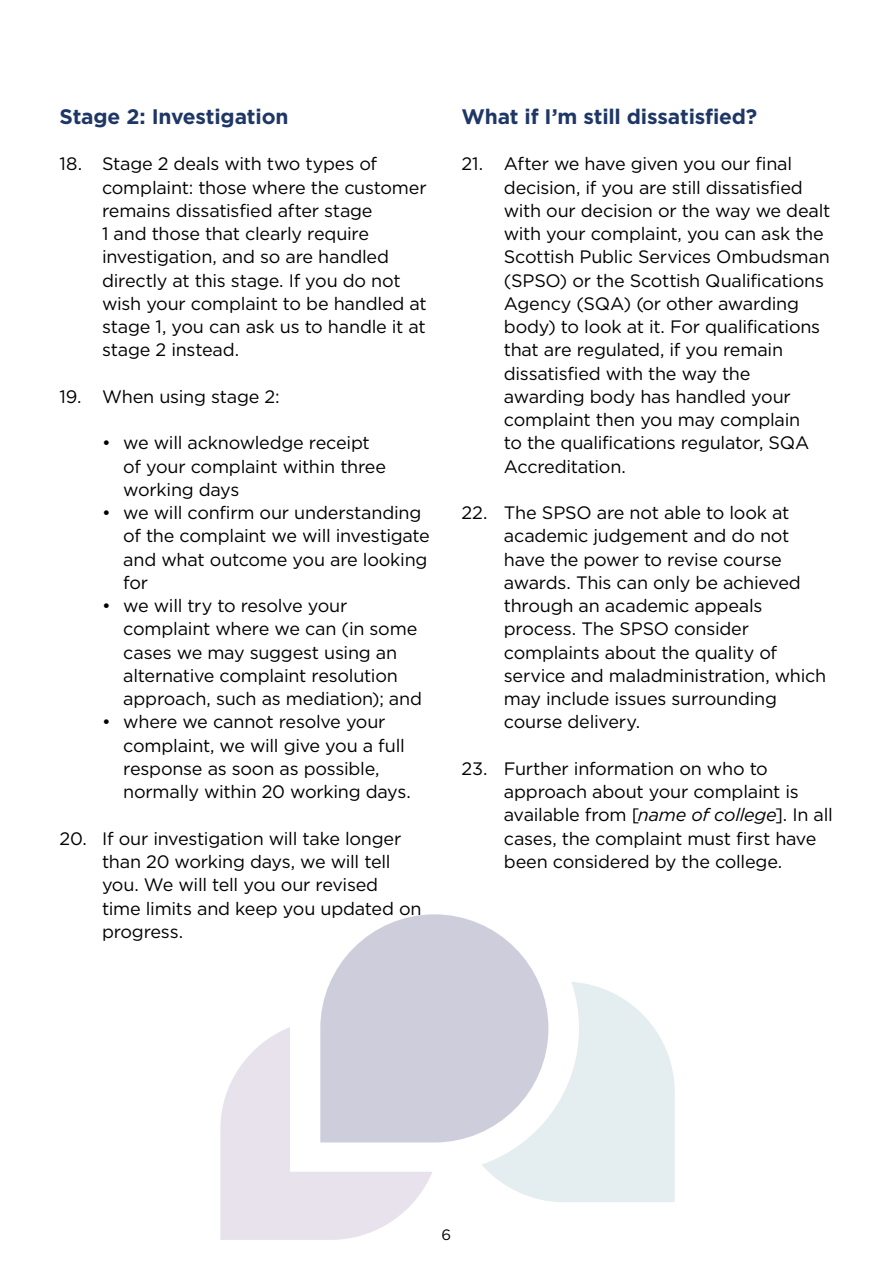
<style>
.page{position:relative;width:893px;height:1263px;background:#fff}
.page>*{position:absolute;margin:0;border:0;box-sizing:border-box;transform-origin:0 0}
.t1{font:700 21px "Gotham";letter-spacing:-.01em;color:#1f3767}
.t2{font:18px/23.2px "Gotham";letter-spacing:-.015em;color:#000}
.t3{font:15px "Gotham";color:#000}
.s1{font-style:italic}
</style>
<div class="page">
<svg style="left:320px;top:914px;width:219px;height:228px;fill:#cecddc"></svg>
<svg style="left:220px;top:1027px;width:212px;height:213px;fill:#e8e2ec"></svg>
<svg style="left:481px;top:982px;width:194px;height:220px"></svg>
<p class="t1" style="left:60px;top:102px;width:231px">Stage 2: Investigation</p>
<p class="t2" style="left:102px;top:152px;width:326px;text-indent:-43px">18. Stage 2 deals with two types of complaint: those where the customer remains dissatisfied after stage<br>1 and those that clearly require investigation, and so are handled directly at this stage. If you do not wish your complaint to be handled at stage 1, you can ask us to handle it at stage 2 instead.</p>
<p class="t2" style="left:60px;top:384px;width:222px">19. When using stage 2:</p>
<p class="t2" style="left:123px;top:431px;width:264px;text-indent:-21px">• we will acknowledge receipt of your complaint within three working days</p>
<p class="t2" style="left:123px;top:501px;width:308px;text-indent:-21px">• we will confirm our understanding of the complaint we will investigate and what outcome you are looking for</p>
<p class="t2" style="left:123px;top:594px;width:300px;text-indent:-21px">• we will try to resolve your complaint where we can (in some cases we may suggest using an alternative complaint resolution approach, such as mediation); and</p>
<p class="t2" style="left:123px;top:710px;width:289px;text-indent:-21px">• where we cannot resolve your complaint, we will give you a full response as soon as possible, normally within 20 working days.</p>
<p class="t2" style="left:102px;top:826px;width:321px;text-indent:-43px">20. If our investigation will take longer than 20 working days, we will tell you. We will tell you our revised<br>time limits and keep you updated on progress.</p>
<p class="t1" style="left:461px;top:102px;width:297px">What if I’m still dissatisfied?</p>
<p class="t2" style="left:504px;top:152px;width:328px;text-indent:-43px">21. After we have given you our final decision, if you are still dissatisfied with our decision or the way we dealt with your complaint, you can ask the Scottish Public Services Ombudsman (SPSO) or the Scottish Qualifications Agency (SQA) (or other awarding body) to look at it. For qualifications that are regulated, if you remain dissatisfied with the way the awarding body has handled your complaint then you may complain<br>to the qualifications regulator, SQA Accreditation.</p>
<p class="t2" style="left:504px;top:501px;width:324px;text-indent:-43px">22. The SPSO are not able to look at academic judgement and do not have the power to revise course awards. This can only be achieved through an academic appeals process. The SPSO consider complaints about the quality of service and maladministration, which may include issues surrounding course delivery.</p>
<p class="t2" style="left:504px;top:756px;width:330px;text-indent:-43px">23. Further information on who to approach about your complaint is available from [<span class="s1">name of college</span>]. In all cases, the complaint must first have been considered by the college.</p>
<p class="t3" style="left:442px;top:1225px;width:11px">6</p>
</div>
